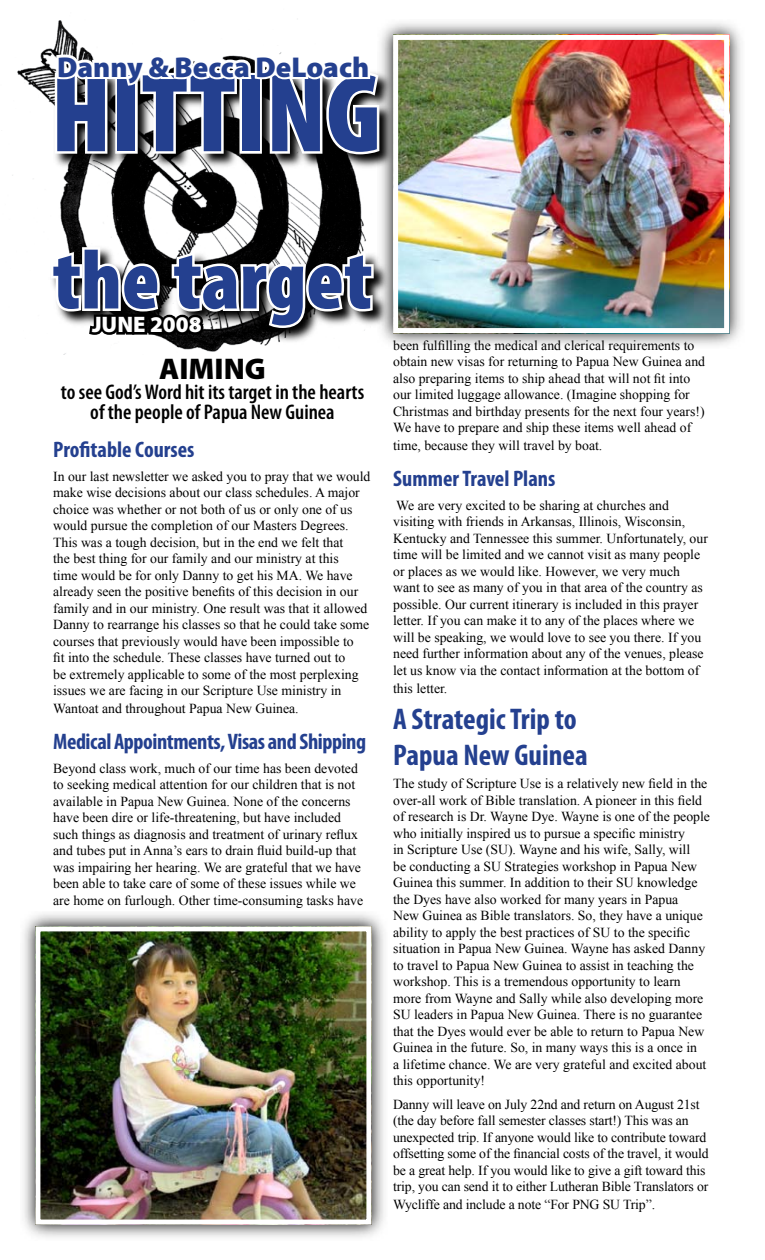
<style>
.page{position:relative;width:765px;height:1260px;background:#fff}
.page>*{position:absolute;margin:0;border:0;box-sizing:border-box;transform-origin:0 0}
.t1{font:900 condensed 112.5px "Myriad Pro";color:#24408f}
.t2{font:900 condensed 85px "Myriad Pro";color:#24408f}
.t3{font:700 condensed 30px/36px "Myriad Pro";color:#24408f}
.t4{font:900 30px "Myriad Pro";color:#000}
.t5{font:900 28.75px "Myriad Pro";color:#24408f}
.t6{font:700 condensed 22.5px "Myriad Pro";letter-spacing:-.02em;color:#24408f}
.t7{font:700 condensed 22.5px "Myriad Pro";color:#24408f}
.t8{font:900 22.5px "Myriad Pro";color:#fff}
.t9{font:600 condensed 21.25px/20px "Myriad Pro";color:#000;text-align:center}
.t10{font:13.75px/16.5px "Times New Roman";color:#000}
</style>
<div class="page">
<img style="left:12px;top:20px;width:354px;height:334px">
<svg style="left:52px;top:158px;width:326px;height:13px"></svg>
<svg style="left:48px;top:256px;width:330px;height:88px"></svg>
<svg style="left:48px;top:245px;width:328px;height:92px"></svg>
<svg style="left:52px;top:50px;width:326px;height:108px"></svg>
<svg style="left:23px;top:913px;width:361px;height:324px;background:#c7c7c6"></svg>
<img style="left:41px;top:932px;width:324px;height:287px">
<div style="left:35px;top:926px;width:336px;height:299px;border:5px solid #fff"></div>
<svg style="left:378px;top:22px;width:363px;height:323px;background:#c1c0bf"></svg>
<img style="left:399px;top:41px;width:324px;height:286px">
<div style="left:393px;top:35px;width:336px;height:298px;border:5px solid #fff"></div>
<h3 class="t5" style="left:57px;top:48px;width:314px">Danny &amp; Becca DeLoach</h3>
<h1 class="t1" style="left:51px;top:42px;width:332px">HITTING</h1>
<h2 class="t2" style="left:52px;top:226px;width:322px">the target</h2>
<h3 class="t4" style="left:159px;top:349px;width:108px">AIMING</h3>
<h3 class="t9" style="left:61px;top:382px;width:305px">to see God’s Word hit its target in the hearts of the people of Papua New Guinea</h3>
<h3 class="t8" style="left:92px;top:310px;width:111px">JUNE 2008</h3>
<h3 class="t7" style="left:53px;top:435px;width:143px">Profitable Courses</h3>
<p class="t10" style="left:53px;top:467px;width:319px">In our last newsletter we asked you to pray that we would make wise decisions about our class schedules. A major choice was whether or not both of us or only one of us would pursue the completion of our Masters Degrees.<br>This was a tough decision, but in the end we felt that<br>the best thing for our family and our ministry at this<br>time would be for only Danny to get his MA. We have already seen the positive benefits of this decision in our family and in our ministry. One result was that it allowed Danny to rearrange his classes so that he could take some courses that previously would have been impossible to<br>fit into the schedule. These classes have turned out to<br>be extremely applicable to some of the most perplexing issues we are facing in our Scripture Use ministry in</p>
<p class="t10" style="left:53px;top:700px;width:247px">Wantoat and throughout Papua New Guinea.</p>
<h3 class="t6" style="left:53px;top:727px;width:315px">Medical Appointments, Visas and Shipping</h3>
<p class="t10" style="left:53px;top:760px;width:312px">Beyond class work, much of our time has been devoted to seeking medical attention for our children that is not available in Papua New Guinea. None of the concerns have been dire or life-threatening, but have included such things as diagnosis and treatment of urinary reflux and tubes put in Anna’s ears to drain fluid build-up that was impairing her hearing. We are grateful that we have been able to take care of some of these issues while we are home on furlough. Other time-consuming tasks have</p>
<p class="t10" style="left:393px;top:337px;width:313px">been fulfilling the medical and clerical requirements to obtain new visas for returning to Papua New Guinea and also preparing items to ship ahead that will not fit into our limited luggage allowance. (Imagine shopping for Christmas and birthday presents for the next four years!)<br>We have to prepare and ship these items well ahead of</p>
<p class="t10" style="left:393px;top:437px;width:211px">time, because they will travel by boat.</p>
<h3 class="t7" style="left:393px;top:465px;width:164px">Summer Travel Plans</h3>
<p class="t10" style="left:393px;top:497px;width:316px">We are very excited to be sharing at churches and visiting with friends in Arkansas, Illinois, Wisconsin, Kentucky and Tennessee this summer. Unfortunately, our time will be limited and we cannot visit as many people or places as we would like. However, we very much want to see as many of you in that area of the country as possible. Our current itinerary is included in this prayer letter. If you can make it to any of the places where we will be speaking, we would love to see you there. If you need further information about any of the venues, please let us know via the contact information at the bottom of</p>
<p class="t10" style="left:393px;top:680px;width:56px">this letter.</p>
<h3 class="t3" style="left:393px;top:700px;width:196px">A Strategic Trip to<br>Papua New Guinea</h3>
<p class="t10" style="left:393px;top:775px;width:318px">The study of Scripture Use is a relatively new field in the over-all work of Bible translation. A pioneer in this field of research is Dr. Wayne Dye. Wayne is one of the people who initially inspired us to pursue a specific ministry<br>in Scripture Use (SU). Wayne and his wife, Sally, will<br>be conducting a SU Strategies workshop in Papua New Guinea this summer. In addition to their SU knowledge the Dyes have also worked for many years in Papua<br>New Guinea as Bible translators. So, they have a unique ability to apply the best practices of SU to the specific situation in Papua New Guinea. Wayne has asked Danny to travel to Papua New Guinea to assist in teaching the workshop. This is a tremendous opportunity to learn more from Wayne and Sally while also developing more SU leaders in Papua New Guinea. There is no guarantee that the Dyes would ever be able to return to Papua New Guinea in the future. So, in many ways this is a once in<br>a lifetime chance. We are very grateful and excited about this opportunity!</p>
<p class="t10" style="left:393px;top:1096px;width:317px">Danny will leave on July 22nd and return on August 21st (the day before fall semester classes start!) This was an unexpected trip. If anyone would like to contribute toward offsetting some of the financial costs of the travel, it would be a great help. If you would like to give a gift toward this trip, you can send it to either Lutheran Bible Translators or</p>
<p class="t10" style="left:393px;top:1196px;width:263px">Wycliffe and include a note “For PNG SU Trip”.</p>
</div>
